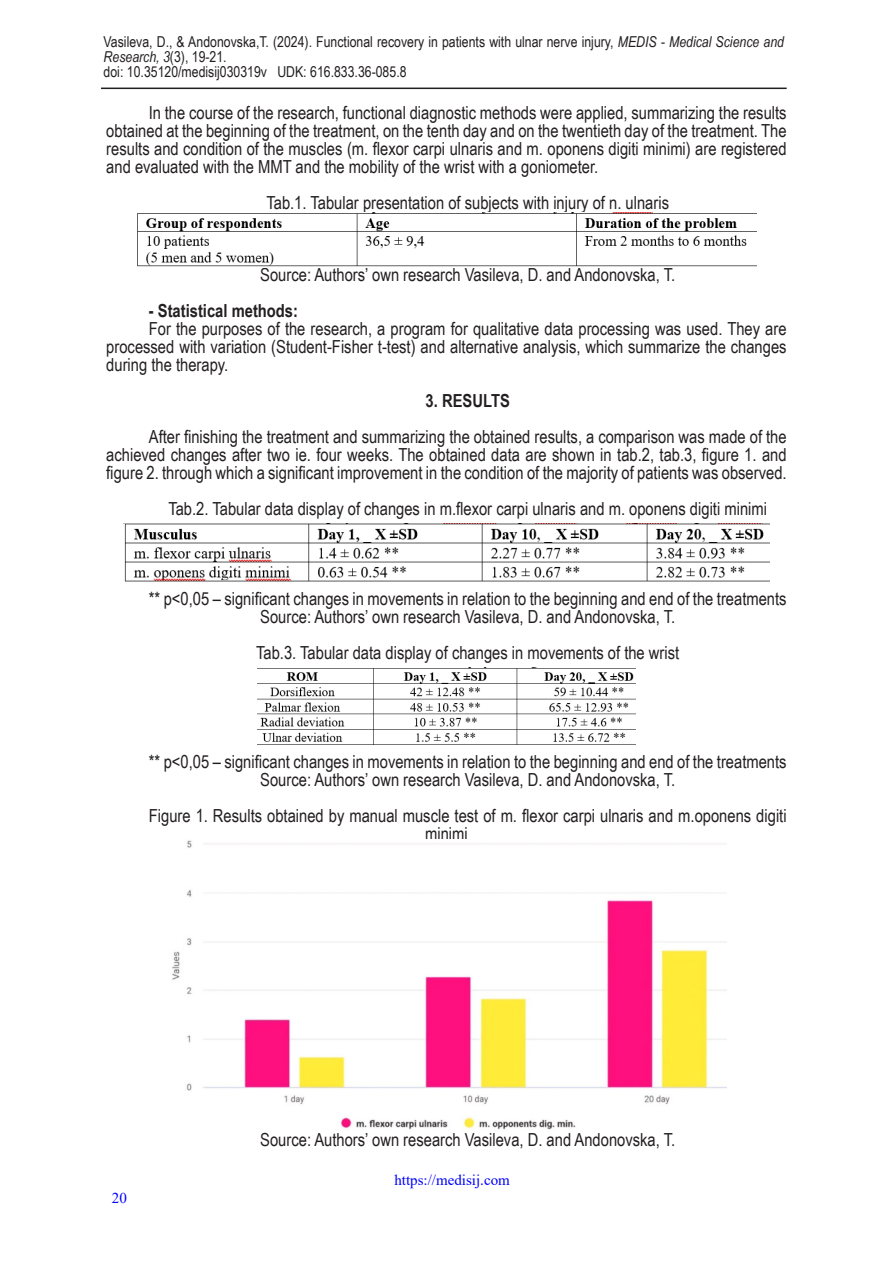
<style>
.page{position:relative;width:893px;height:1263px;background:#fff}
.page>*{position:absolute;margin:0;border:0;box-sizing:border-box;transform-origin:0 0}
.TEXT_NOVI{font:18px/18px "Arial Narrow";color:#231f20;text-align:justify}
.TEXT_NOVI-2{font:700 18px "Arial Narrow";color:#231f20}
.t1{font:15px/15px "Arial Narrow";color:#231f20}
.t2{font:15px "Times New Roman";color:#00f}
.s1{font-style:italic}
</style>
<div class="page">
<hr style="left:101px;top:88px;width:686px;height:1px;background:#231f20">
<img style="left:137px;top:213px;width:620px;height:54px">
<img style="left:124px;top:524px;width:645px;height:58px">
<img style="left:257px;top:667px;width:379px;height:78px">
<img style="left:172px;top:840px;width:554px;height:290px">
<p class="t1" style="left:104px;top:34px;width:682px">Vasileva, D., &amp; Andonovska,T. (2024). Functional recovery in patients with ulnar nerve injury, <span class="s1">MEDIS - Medical Science and<br>Research, 3</span>(3), 19-21.<br>doi: 10.35120/medisij030319v UDK: 616.833.36-085.8</p>
<p class="TEXT_NOVI" style="left:106px;top:103px;width:682px;text-indent:43px">In the course of the research, functional diagnostic methods were applied, summarizing the results obtained at the beginning of the treatment, on the tenth day and on the twentieth day of the treatment. The results and condition of the muscles (m. flexor carpi ulnaris and m. oponens digiti minimi) are registered and evaluated with the MMT and the mobility of the wrist with a goniometer.</p>
<p class="TEXT_NOVI" style="left:266px;top:193px;width:404px">Tab.1. Tabular presentation of subjects with injury of n. ulnaris</p>
<p class="TEXT_NOVI" style="left:260px;top:265px;width:416px">Source: Authors’ own research Vasileva, D. and Andonovska, T.</p>
<p class="TEXT_NOVI-2" style="left:149px;top:297px;width:151px">- Statistical methods:</p>
<p class="TEXT_NOVI" style="left:106px;top:319px;width:682px;text-indent:43px">For the purposes of the research, a program for qualitative data processing was used. They are processed with variation (Student-Fisher t-test) and alternative analysis, which summarize the changes during the therapy.</p>
<p class="TEXT_NOVI-2" style="left:426px;top:387px;width:86px">3. RESULTS</p>
<p class="TEXT_NOVI" style="left:106px;top:427px;width:682px;text-indent:43px">After finishing the treatment and summarizing the obtained results, a comparison was made of the achieved changes after two ie. four weeks. The obtained data are shown in tab.2, tab.3, figure 1. and figure 2. through which a significant improvement in the condition of the majority of patients was observed.</p>
<p class="TEXT_NOVI" style="left:168px;top:499px;width:600px">Tab.2. Tabular data display of changes in m.flexor carpi ulnaris and m. oponens digiti minimi</p>
<p class="TEXT_NOVI" style="left:149px;top:589px;width:639px">** p&lt;0,05 – significant changes in movements in relation to the beginning and end of the treatments</p>
<p class="TEXT_NOVI" style="left:260px;top:607px;width:416px">Source: Authors’ own research Vasileva, D. and Andonovska, T.</p>
<p class="TEXT_NOVI" style="left:256px;top:643px;width:425px">Tab.3. Tabular data display of changes in movements of the wrist</p>
<p class="TEXT_NOVI" style="left:149px;top:751px;width:639px">** p&lt;0,05 – significant changes in movements in relation to the beginning and end of the treatments</p>
<p class="TEXT_NOVI" style="left:260px;top:769px;width:416px">Source: Authors’ own research Vasileva, D. and Andonovska, T.</p>
<p class="TEXT_NOVI" style="left:425px;top:805px;width:363px;text-indent:-276px">Figure 1. Results obtained by manual muscle test of m. flexor carpi ulnaris and m.oponens digiti minimi</p>
<p class="TEXT_NOVI" style="left:260px;top:1129px;width:416px">Source: Authors’ own research Vasileva, D. and Andonovska, T.</p>
<p class="t2" style="left:112px;top:1187px;width:16px">20</p>
<p class="t2" style="left:394px;top:1169px;width:117px">https://medisij.com</p>
</div>
